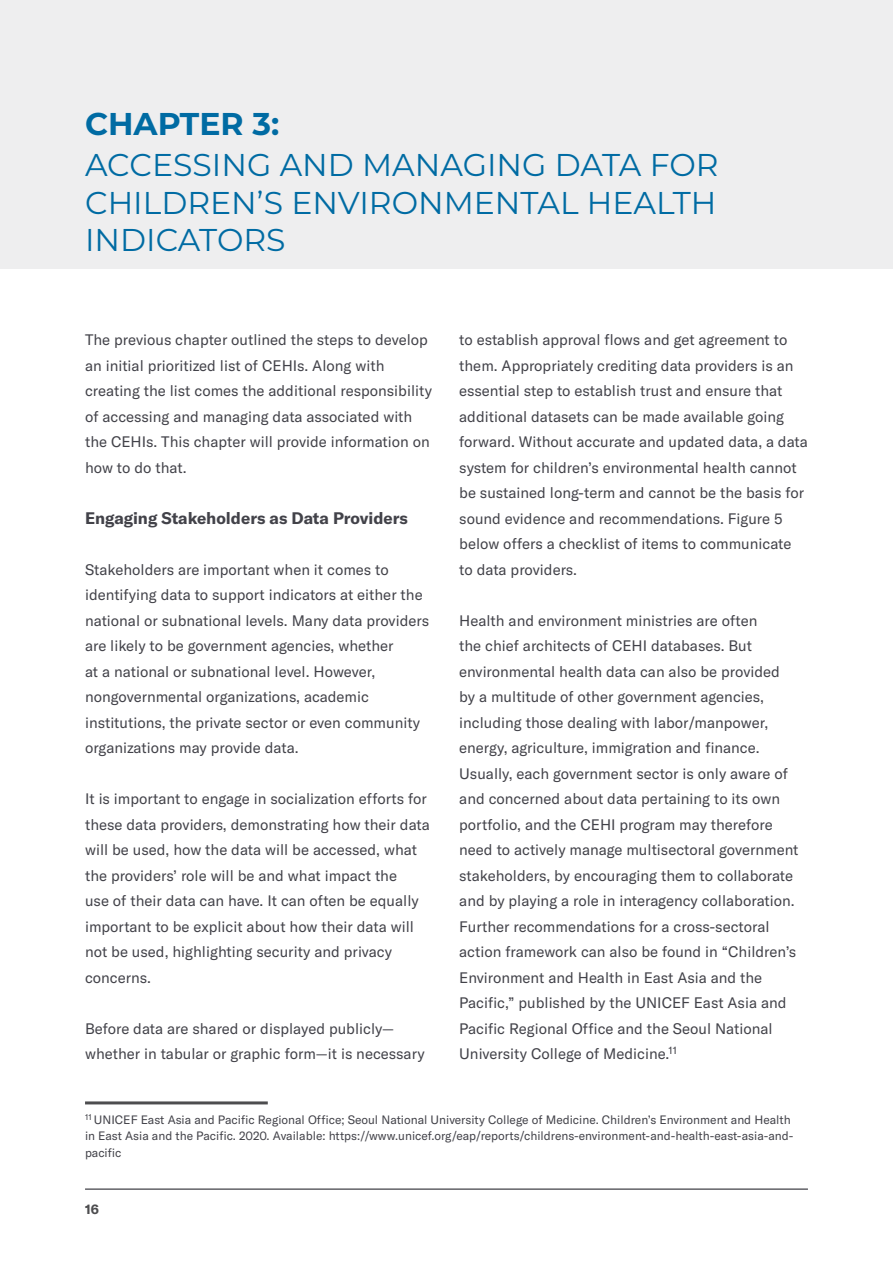
<style>
.page{position:relative;width:893px;height:1263px;background:#fff}
.page>*{position:absolute;margin:0;border:0;box-sizing:border-box;transform-origin:0 0}
.t1{font:31.5px/37.5px "Montserrat";color:#006ba3;text-align:justify}
.t2{font:700 31.5px "Montserrat";color:#006ba3}
.t3{font:700 16.5px "GT America";color:#424249}
.t4{font:15px/25.5px "GT America";color:#424249}
.t5{font:700 13.5px "GT America";color:#4d4d4f}
.t6{font:12px/16.5px "GT America";color:#424249}
</style>
<div class="page">
<hr style="left:85px;top:1188px;width:723px;height:2px;background:#2d2d35">
<div style="left:0;top:0;width:893px;height:268px;background:#eeeeef"></div>
<hr style="left:85px;top:1101px;width:183px;height:3px;background:#4d4d4f">
<h1 class="t2" style="left:85px;top:101px;width:196px">CHAPTER 3:</h1>
<h1 class="t1" style="left:85px;top:145px;width:635px">ACCESSING AND MANAGING DATA FOR CHILDREN’S ENVIRONMENTAL HEALTH INDICATORS</h1>
<p class="t4" style="left:85px;top:327px;width:348px">The previous chapter outlined the steps to develop an initial prioritized list of CEHIs. Along with creating the list comes the additional responsibility of accessing and managing data associated with the CEHIs. This chapter will provide information on how to do that.</p>
<p class="t3" style="left:85px;top:509px;width:324px">Engaging Stakeholders as Data Providers</p>
<p class="t4" style="left:85px;top:556px;width:346px">Stakeholders are important when it comes to identifying data to support indicators at either the national or subnational levels. Many data providers are likely to be government agencies, whether<br>at a national or subnational level. However, nongovernmental organizations, academic institutions, the private sector or even community organizations may provide data.</p>
<p class="t4" style="left:85px;top:786px;width:346px">It is important to engage in socialization efforts for these data providers, demonstrating how their data will be used, how the data will be accessed, what the providers’ role will be and what impact the<br>use of their data can have. It can often be equally important to be explicit about how their data will not be used, highlighting security and privacy concerns.</p>
<p class="t4" style="left:85px;top:1015px;width:341px">Before data are shared or displayed publicly— whether in tabular or graphic form—it is necessary</p>
<p class="t4" style="left:459px;top:327px;width:350px">to establish approval flows and get agreement to them. Appropriately crediting data providers is an essential step to establish trust and ensure that additional datasets can be made available going forward. Without accurate and updated data, a data system for children’s environmental health cannot be sustained long-term and cannot be the basis for sound evidence and recommendations. Figure 5 below offers a checklist of items to communicate to data providers.</p>
<p class="t4" style="left:459px;top:607px;width:341px">Health and environment ministries are often<br>the chief architects of CEHI databases. But environmental health data can also be provided by a multitude of other government agencies, including those dealing with labor/manpower, energy, agriculture, immigration and finance.<br>Usually, each government sector is only aware of and concerned about data pertaining to its own portfolio, and the CEHI program may therefore need to actively manage multisectoral government stakeholders, by encouraging them to collaborate and by playing a role in interagency collaboration.<br>Further recommendations for a cross-sectoral action framework can also be found in “Children’s Environment and Health in East Asia and the Pacific,” published by the UNICEF East Asia and Pacific Regional Office and the Seoul National University College of Medicine.<sup>11</sup></p>
<p class="t6" style="left:85px;top:1111px;width:710px"><sup>11</sup> UNICEF East Asia and Pacific Regional Office; Seoul National University College of Medicine. Children’s Environment and Health in East Asia and the Pacific. 2020. Available: https://www.unicef.org/eap/reports/childrens-environment-and-health-east-asia-and&shy;pacific</p>
<p class="t5" style="left:85px;top:1202px;width:15px">16</p>
</div>
